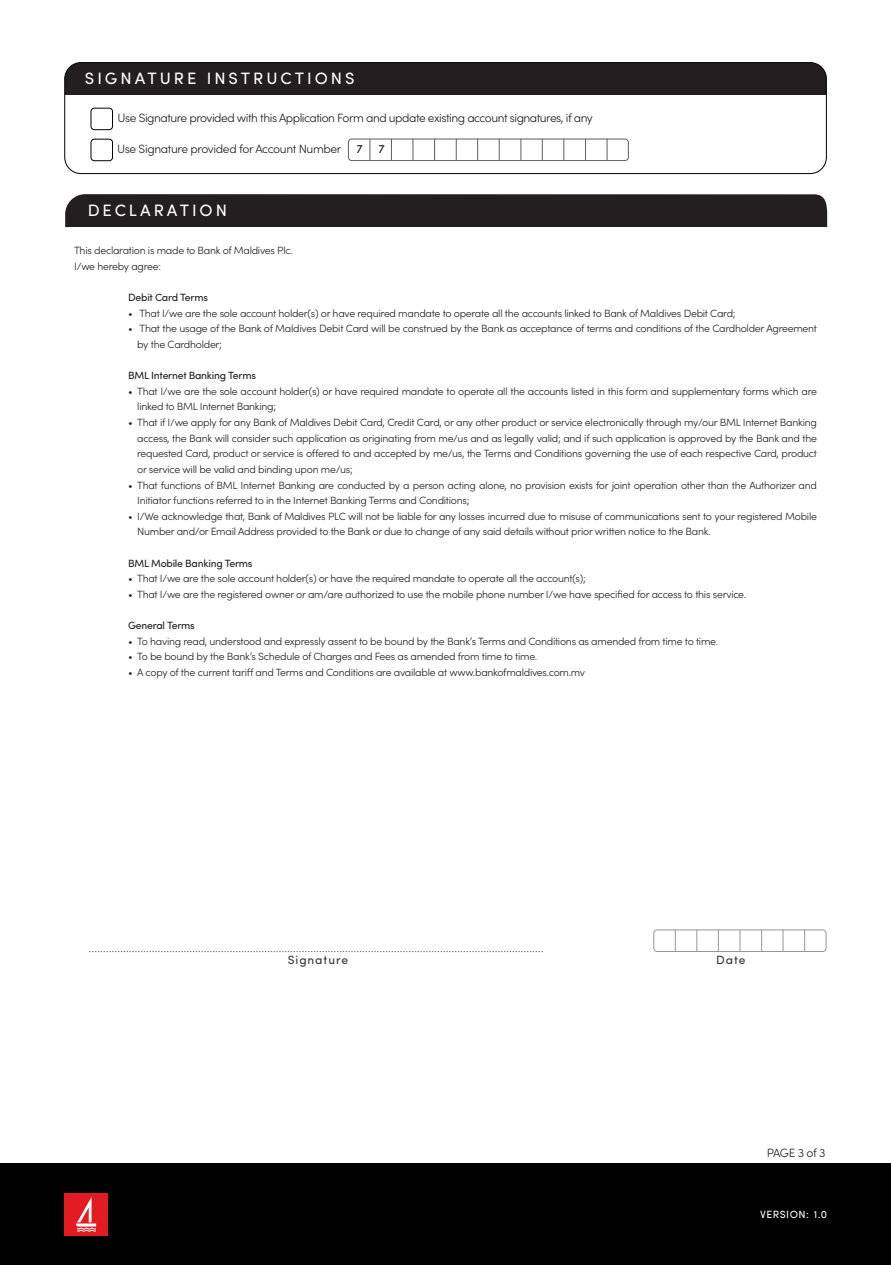
<style>
.page{position:relative;width:891px;height:1265px;background:#fff}
.page>*{position:absolute;margin:0;border:0;box-sizing:border-box;transform-origin:0 0}
.t1{font:16.5px "Sofia Pro";letter-spacing:.18em;color:#fff}
.t2{font:300 12px "Sofia Pro";letter-spacing:-.04em;color:#231f20}
.t3{font:12px "Sofia Pro";letter-spacing:.075em;color:#383336}
.t4{font:12px "Sofia Pro";color:#231f20}
.t5{font:300 10.5px/15.6px "Sofia Pro";letter-spacing:-.025em;color:#231f20}
.t6{font:10.5px "Sofia Pro";letter-spacing:-.025em;color:#231f20}
.t7{font:10.5px "Sofia Pro";letter-spacing:.045em;color:#fff}
</style>
<div class="page">
<div style="left:65px;top:194px;width:762px;height:32px;background:#231f20"></div>
<div style="left:653px;top:929px;width:173px;height:23px;border:1px solid #939597;border-radius:3px"></div>
<svg style="left:675px;top:930px;width:1px;height:21px"></svg>
<svg style="left:696px;top:930px;width:1px;height:21px"></svg>
<svg style="left:718px;top:930px;width:1px;height:21px"></svg>
<svg style="left:739px;top:930px;width:1px;height:21px"></svg>
<svg style="left:761px;top:930px;width:1px;height:21px"></svg>
<svg style="left:782px;top:930px;width:1px;height:21px"></svg>
<svg style="left:804px;top:930px;width:1px;height:21px"></svg>
<svg style="left:89px;top:951px;width:454px;height:1px"></svg>
<div style="left:0;top:1163px;width:890px;height:101px;background:#000"></div>
<div style="left:64px;top:1193px;width:43px;height:42px;background:#e31b23"></div>
<svg style="left:75px;top:1197px;width:21px;height:34px"></svg>
<div style="left:65px;top:63px;width:761px;height:32px;background:#231f20"></div>
<div style="left:64px;top:62px;width:762px;height:112px;border:1px solid #000;border-radius:16px"></div>
<div style="left:91px;top:108px;width:22px;height:22px;border:1px solid #000;border-radius:3px"></div>
<div style="left:91px;top:139px;width:22px;height:22px;border:1px solid #000;border-radius:3px"></div>
<div style="left:348px;top:139px;width:280px;height:22px;border:1px solid #645b5b;border-radius:3px"></div>
<svg style="left:369px;top:139px;width:1px;height:21px"></svg>
<svg style="left:391px;top:139px;width:1px;height:21px"></svg>
<svg style="left:412px;top:139px;width:1px;height:21px"></svg>
<svg style="left:434px;top:139px;width:1px;height:21px"></svg>
<svg style="left:456px;top:139px;width:1px;height:21px"></svg>
<svg style="left:477px;top:139px;width:1px;height:21px"></svg>
<svg style="left:499px;top:139px;width:1px;height:21px"></svg>
<svg style="left:520px;top:139px;width:1px;height:21px"></svg>
<svg style="left:542px;top:139px;width:1px;height:21px"></svg>
<svg style="left:563px;top:139px;width:1px;height:21px"></svg>
<svg style="left:585px;top:139px;width:1px;height:21px"></svg>
<svg style="left:606px;top:139px;width:1px;height:21px"></svg>
<h1 class="t1" style="left:85px;top:72px;width:271px">SIGNATURE INSTRUCTIONS</h1>
<p class="t2" style="left:118px;top:113px;width:477px">Use Signature provided with this Application Form and update existing account signatures, if any</p>
<p class="t2" style="left:117px;top:144px;width:226px">Use Signature provided for Account Number</p>
<p class="t4" style="left:356px;top:144px;width:8px">7</p>
<p class="t4" style="left:378px;top:144px;width:8px">7</p>
<h1 class="t1" style="left:88px;top:204px;width:141px">DECLARATION</h1>
<p class="t5" style="left:74px;top:244px;width:220px">This declaration is made to Bank of Maldives Plc.<br>I/we hereby agree:</p>
<p class="t6" style="left:128px;top:293px;width:81px">Debit Card Terms</p>
<p class="t5" style="left:128px;top:307px;width:609px">• That I/we are the sole account holder(s) or have required mandate to operate all the accounts linked to Bank of Maldives Debit Card;</p>
<p class="t5" style="left:137px;top:322px;width:681px;text-indent:-9px">• That the usage of the Bank of Maldives Debit Card will be construed by the Bank as acceptance of terms and conditions of the Cardholder Agreement by the Cardholder;</p>
<p class="t6" style="left:128px;top:371px;width:129px">BML Internet Banking Terms</p>
<p class="t5" style="left:137px;top:385px;width:681px;text-indent:-9px">• That I/we are the sole account holder(s) or have required mandate to operate all the accounts listed in this form and supplementary forms which are linked to BML Internet Banking;</p>
<p class="t5" style="left:137px;top:416px;width:681px;text-align:justify;text-indent:-9px">• That if I/we apply for any Bank of Maldives Debit Card, Credit Card, or any other product or service electronically through my/our BML Internet Banking access, the Bank will consider such application as originating from me/us and as legally valid; and if such application is approved by the Bank and the requested Card, product or service is offered to and accepted by me/us, the Terms and Conditions governing the use of each respective Card, product or service will be valid and binding upon me/us;</p>
<p class="t5" style="left:137px;top:478px;width:681px;text-indent:-9px">• That functions of BML Internet Banking are conducted by a person acting alone, no provision exists for joint operation other than the Authorizer and<br>Initiator functions referred to in the Internet Banking Terms and Conditions;</p>
<p class="t5" style="left:137px;top:509px;width:681px;text-indent:-9px">• I/We acknowledge that, Bank of Maldives PLC will not be liable for any losses incurred due to misuse of communications sent to your registered Mobile<br>Number and/or Email Address provided to the Bank or due to change of any said details without prior written notice to the Bank.</p>
<p class="t6" style="left:128px;top:558px;width:126px">BML Mobile Banking Terms</p>
<p class="t5" style="left:128px;top:572px;width:459px">• That I/we are the sole account holder(s) or have the required mandate to operate all the account(s);</p>
<p class="t5" style="left:128px;top:587px;width:619px">• That I/we are the registered owner or am/are authorized to use the mobile phone number I/we have specified for access to this service.</p>
<p class="t6" style="left:128px;top:621px;width:68px">General Terms</p>
<p class="t5" style="left:128px;top:634px;width:591px">• To having read, understood and expressly assent to be bound by the Bank’s Terms and Conditions as amended from time to time.</p>
<p class="t5" style="left:128px;top:650px;width:411px">• To be bound by the Bank’s Schedule of Charges and Fees as amended from time to time.</p>
<p class="t5" style="left:128px;top:665px;width:458px">• A copy of the current tariff and Terms and Conditions are available at www.bankofmaldives.com.mv</p>
<p class="t3" style="left:288px;top:955px;width:62px">Signature</p>
<p class="t3" style="left:716px;top:955px;width:31px">Date</p>
<p class="t2" style="left:766px;top:1148px;width:60px">PAGE 3 of 3</p>
<p class="t7" style="left:760px;top:1210px;width:69px">VERSION: 1.0</p>
</div>
